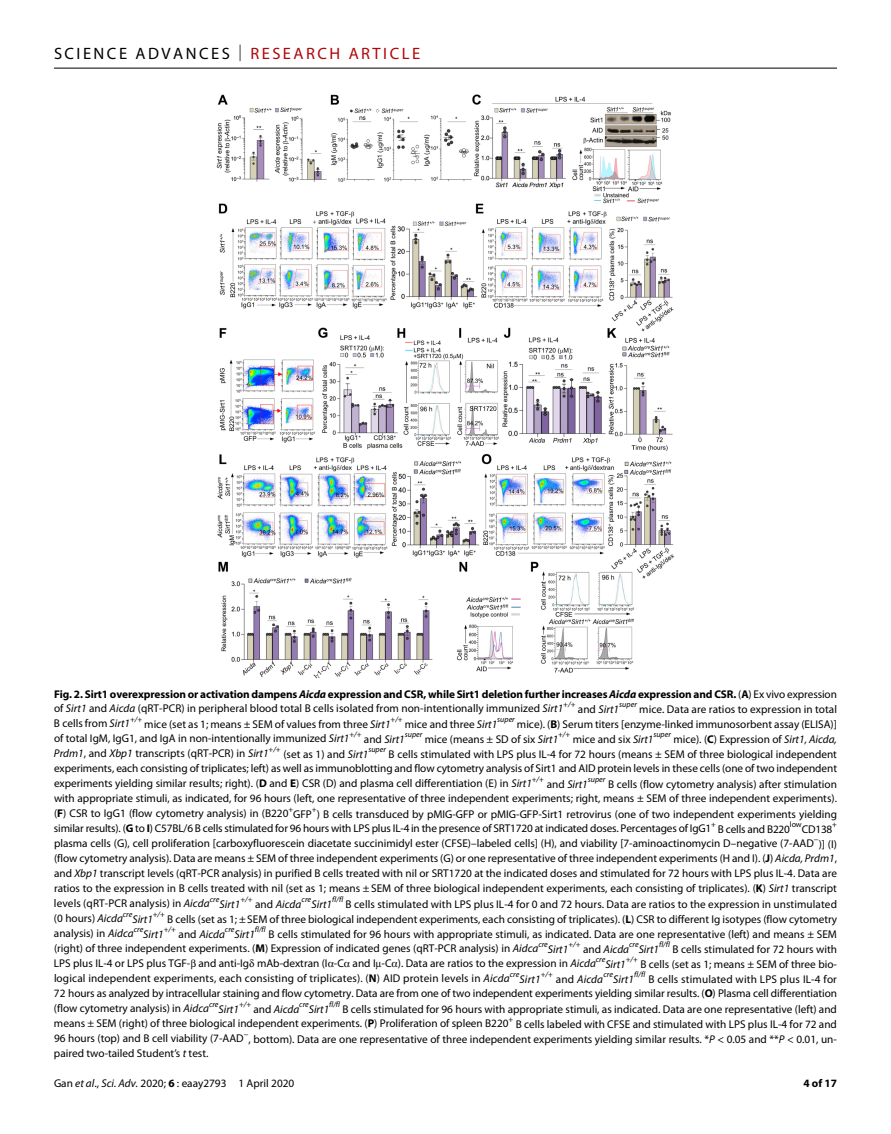
<style>
.page{position:relative;width:891px;height:1134px;background:#fff}
.page>*{position:absolute;margin:0;border:0;box-sizing:border-box;transform-origin:0 0}
.t1{font:16.5px "Myriad Pro";letter-spacing:.15em;color:#000}
.t2{font:11.25px/15px "Myriad Pro";color:#000;text-align:justify}
.t3{font:700 11.25px "Myriad Pro";color:#000}
.s1{font-weight:300}
.s2{color:#b10508}
.s3{font-weight:700}
.s4{font-weight:700;font-style:italic}
.s5{font-style:italic}
</style>
<div class="page">
<hr style="left:54px;top:68px;width:783px;height:1px;background:#000">
<img style="left:216px;top:94px;width:459px;height:585px">
<h1 class="t1" style="left:54px;top:40px;width:368px">SCIENCE ADVANCES <span class="s1">|</span> <span class="s2">RESEARCH ARTICLE</span></h1>
<p class="t2" style="left:54px;top:686px;width:785px"><span class="s3">Fig. 2. Sirt1 overexpression or activation dampens</span> <span class="s4">Aicda</span> <span class="s3">expression and CSR, while Sirt1 deletion further increases</span> <span class="s4">Aicda</span> <span class="s3">expression and CSR.</span> (<span class="s3">A</span>) Ex vivo expression of <span class="s5">Sirt1</span> and <span class="s5">Aicda</span> (qRT-PCR) in peripheral blood total B cells isolated from non-intentionally immunized <span class="s5">Sirt1</span><sup>+/+</sup> and <span class="s5">Sirt1</span><sup>super</sup> mice. Data are ratios to expression in total B cells from <span class="s5">Sirt1</span><sup>+/+</sup> mice (set as 1; means ± SEM of values from three <span class="s5">Sirt1</span><sup>+/+</sup> mice and three <span class="s5">Sirt1</span><sup>super</sup> mice). (<span class="s3">B</span>) Serum titers [enzyme-linked immunosorbent assay (ELISA)] of total IgM, IgG1, and IgA in non-intentionally immunized <span class="s5">Sirt1</span><sup>+/+</sup> and <span class="s5">Sirt1</span><sup>super</sup> mice (means ± SD of six <span class="s5">Sirt1</span><sup>+/+</sup> mice and six <span class="s5">Sirt1</span><sup>super</sup> mice). (<span class="s3">C</span>) Expression of <span class="s5">Sirt1, Aicda, Prdm1</span>, and <span class="s5">Xbp1</span> transcripts (qRT-PCR) in <span class="s5">Sirt1</span><sup>+/+</sup> (set as 1) and <span class="s5">Sirt1</span><sup>super</sup> B cells stimulated with LPS plus IL-4 for 72 hours (means ± SEM of three biological independent experiments, each consisting of triplicates; left) as well as immunoblotting and flow cytometry analysis of Sirt1 and AID protein levels in these cells (one of two independent experiments yielding similar results; right). (<span class="s3">D</span> and <span class="s3">E</span>) CSR (D) and plasma cell differentiation (E) in <span class="s5">Sirt1</span><sup>+/+</sup> and <span class="s5">Sirt1</span><sup>super</sup> B cells (flow cytometry analysis) after stimulation with appropriate stimuli, as indicated, for 96 hours (left, one representative of three independent experiments; right, means ± SEM of three independent experiments). (<span class="s3">F</span>) CSR to IgG1 (flow cytometry analysis) in (B220<sup>+</sup>GFP<sup>+</sup>) B cells transduced by pMIG-GFP or pMIG-GFP-Sirt1 retrovirus (one of two independent experiments yielding similar results). (<span class="s3">G</span> to <span class="s3">I</span>) C57BL/6 B cells stimulated for 96 hours with LPS plus IL-4 in the presence of SRT1720 at indicated doses. Percentages of IgG1<sup>+</sup> B cells and B220<sup>low</sup>CD138<sup>+ </sup>plasma cells (G), cell proliferation [carboxyfluorescein diacetate succinimidyl ester (CFSE)–labeled cells] (H), and viability [7-aminoactinomycin D–negative (7-AAD<sup>−</sup>)] (I) (flow cytometry analysis). Data are means ± SEM of three independent experiments (G) or one representative of three independent experiments (H and I). (<span class="s3">J</span>) <span class="s5">Aicda, Prdm1</span>, and <span class="s5">Xbp1</span> transcript levels (qRT-PCR analysis) in purified B cells treated with nil or SRT1720 at the indicated doses and stimulated for 72 hours with LPS plus IL-4. Data are ratios to the expression in B cells treated with nil (set as 1; means ±SEM of three biological independent experiments, each consisting of triplicates). (<span class="s3">K</span>) <span class="s5">Sirt1</span> transcript levels (qRT-PCR analysis) in <span class="s5">Aicda</span><sup>cre</sup><span class="s5">Sirt1</span><sup>+/+</sup> and <span class="s5">Aicda</span><sup>cre</sup><span class="s5">Sirt1</span><sup>fl/fl</sup> B cells stimulated with LPS plus IL-4 for 0 and 72 hours. Data are ratios to the expression in unstimulated (0 hours) <span class="s5">Aicda</span><sup>cre</sup><span class="s5">Sirt1</span><sup>+/+</sup> B cells (set as 1; ±SEM of three biological independent experiments, each consisting of triplicates). (<span class="s3">L</span>) CSR to different Ig isotypes (flow cytometry analysis) in <span class="s5">Aidca</span><sup>cre</sup><span class="s5">Sirt1</span><sup>+/+</sup> and <span class="s5">Aicda</span><sup>cre</sup><span class="s5">Sirt1</span><sup>fl/fl</sup> B cells stimulated for 96 hours with appropriate stimuli, as indicated. Data are one representative (left) and means ± SEM (right) of three independent experiments. (<span class="s3">M</span>) Expression of indicated genes (qRT-PCR analysis) in <span class="s5">Aidca</span><sup>cre</sup><span class="s5">Sirt1</span><sup>+/+</sup> and <span class="s5">Aicda</span><sup>cre</sup><span class="s5">Sirt1</span><sup>fl/fl</sup> B cells stimulated for 72 hours with LPS plus IL-4 or LPS plus TGF- and anti-Ig mAb-dextran (I -C and I -C ). Data are ratios to the expression in <span class="s5">Aicda</span><sup>cre</sup><span class="s5">Sirt1</span><sup>+/+</sup> B cells (set as 1; means ± SEM of three bio&shy;logical independent experiments, each consisting of triplicates). (<span class="s3">N</span>) AID protein levels in <span class="s5">Aicda</span><sup>cre</sup><span class="s5">Sirt1</span><sup>+/+</sup> and <span class="s5">Aicda</span><sup>cre</sup><span class="s5">Sirt1</span><sup>fl/fl</sup> B cells stimulated with LPS plus IL-4 for 72 hours as analyzed by intracellular staining and flow cytometry. Data are from one of two independent experiments yielding similar results. (<span class="s3">O</span>) Plasma cell differentiation (flow cytometry analysis) in <span class="s5">Aidca</span><sup>cre</sup><span class="s5">Sirt1</span><sup>+/+</sup> and <span class="s5">Aicda</span><sup>cre</sup><span class="s5">Sirt1</span><sup>fl/fl</sup> B cells stimulated for 96 hours with appropriate stimuli, as indicated. Data are one representative (left) and means ± SEM (right) of three biological independent experiments. (<span class="s3">P</span>) Proliferation of spleen B220<sup>+</sup> B cells labeled with CFSE and stimulated with LPS plus IL-4 for 72 and 96 hours (top) and B cell viability (7-AAD<sup>−</sup>, bottom). Data are one representative of three independent experiments yielding similar results. *<span class="s5">P</span> &lt; 0.05 and **<span class="s5">P</span> &lt; 0.01, un&shy;paired two-tailed Student’s <span class="s5">t</span> test.</p>
<p class="t2" style="left:54px;top:1076px;width:242px">Gan <span class="s5">et al</span>., <span class="s5">Sci. Adv.</span> 2020; <span class="s3">6</span> : eaay2793 1 April 2020</p>
<p class="t3" style="left:803px;top:1074px;width:35px">4 of 17</p>
</div>
